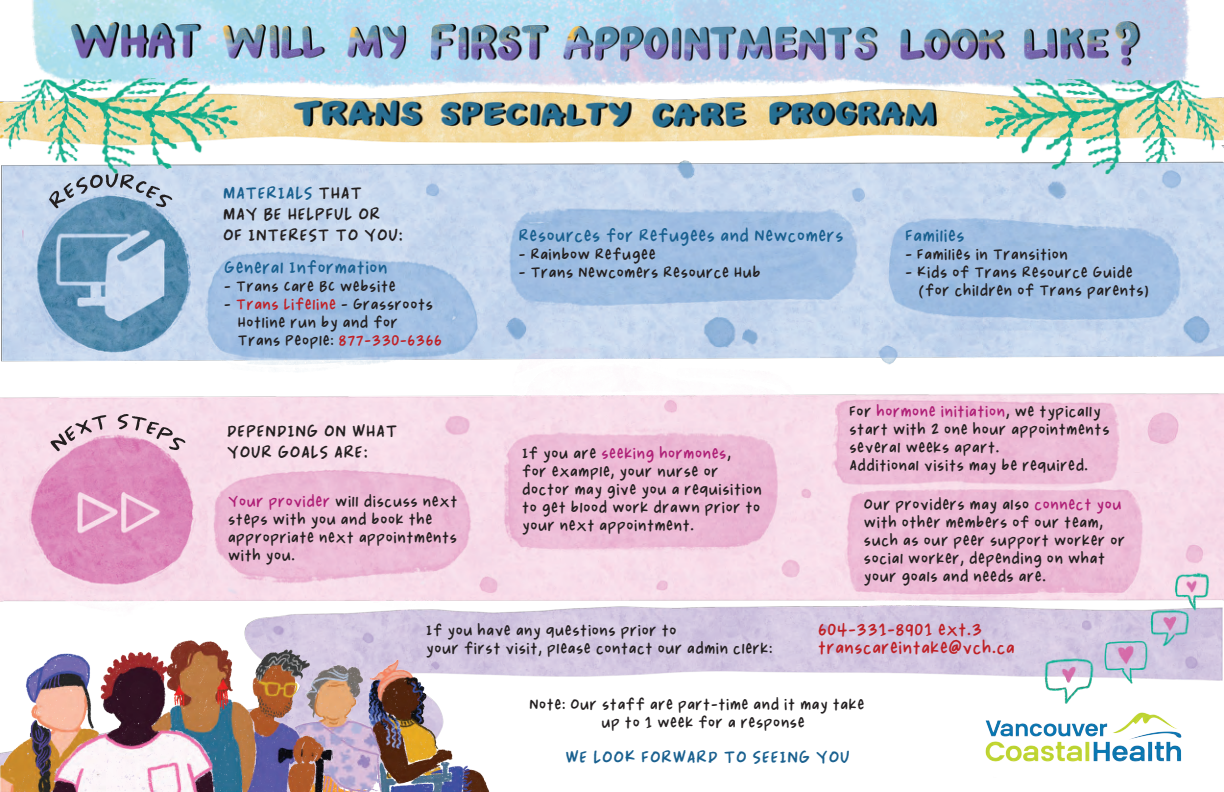
<style>
.page{position:relative;width:1224px;height:792px;background:#fff}
.page>*{position:absolute;margin:0;border:0;box-sizing:border-box;transform-origin:0 0}
.t1{font:21px/21px "Tiarejung";color:#231f20}
.t2{font:21px "Tiarejung";color:#19608f}
.t3{font:20px "Tiarejung";color:#19608f}
.t4{font:20px "Tiarejung";color:#bf2025}
.t5{font:18px/18px "Tiarejung";color:#231f20}
.s1{color:#19608f}
.s2{color:#bf2025}
.s3{color:#af2077}
</style>
<div class="page">
<img style="left:636px;top:0;width:588px;height:704px">
<img style="left:985px;top:712px;width:197px;height:50px">
<img style="left:0;top:0;width:636px;height:792px">
<p class="t1" style="left:223px;top:184px;width:182px"><span class="s1">MATERIALS</span> THAT<br>MAY BE HELPFUL OR<br>OF INTEREST TO YOU:</p>
<p class="t3" style="left:224px;top:259px;width:165px">General Information</p>
<p class="t5" style="left:224px;top:278px;width:174px">- Trans Care BC website</p>
<p class="t5" style="left:237px;top:296px;width:206px;text-indent:-14px">- <span class="s2">Trans Lifeline</span> - Grassroots<br>Hotline run by and for<br>Trans People: <span class="s2">877-330-6366</span></p>
<p class="t1" style="left:227px;top:422px;width:173px">DEPENDING ON WHAT<br>YOUR GOALS ARE:</p>
<p class="t5" style="left:228px;top:493px;width:232px"><span class="s3">Your provider</span> will discuss next steps with you and book the appropriate next appointments with you.</p>
<p class="t3" style="left:519px;top:227px;width:327px">Resources for Refugees and Newcomers</p>
<p class="t5" style="left:519px;top:246px;width:139px">- Rainbow Refugee</p>
<p class="t5" style="left:519px;top:264px;width:244px">- Trans Newcomers Resource Hub</p>
<p class="t3" style="left:905px;top:227px;width:61px">Families</p>
<p class="t5" style="left:905px;top:246px;width:165px">- Families in Transition</p>
<p class="t5" style="left:919px;top:264px;width:232px;text-indent:-14px">- Kids of Trans Resource Guide (for children of Trans parents)</p>
<p class="t5" style="left:522px;top:446px;width:242px">If you are <span class="s3">seeking hormones</span>,<br>for example, your nurse or doctor may give you a requisition to get blood work drawn prior to your next appointment.</p>
<p class="t5" style="left:849px;top:404px;width:262px">For <span class="s3">hormone initiation</span>, we typically start with 2 one hour appointments several weeks apart.<br>Additional visits may be required.</p>
<p class="t5" style="left:864px;top:496px;width:263px">Our providers may also <span class="s3">connect you </span>with other members of our team, such as our peer support worker or social worker, depending on what your goals and needs are.</p>
<p class="t5" style="left:426px;top:623px;width:252px">If you have any questions prior to</p>
<p class="t4" style="left:818px;top:622px;width:166px">604-331-8901 ext.3</p>
<p class="t5" style="left:426px;top:641px;width:348px">your first visit, please contact our admin clerk:</p>
<p class="t4" style="left:818px;top:640px;width:198px">transcareintake@vch.ca</p>
<p class="t5" style="left:601px;top:697px;width:265px;text-indent:-72px">Note: Our staff are part-time and it may take up to 1 week for a response</p>
<p class="t2" style="left:565px;top:749px;width:287px">WE LOOK FORWARD TO SEEING YOU</p>
</div>
